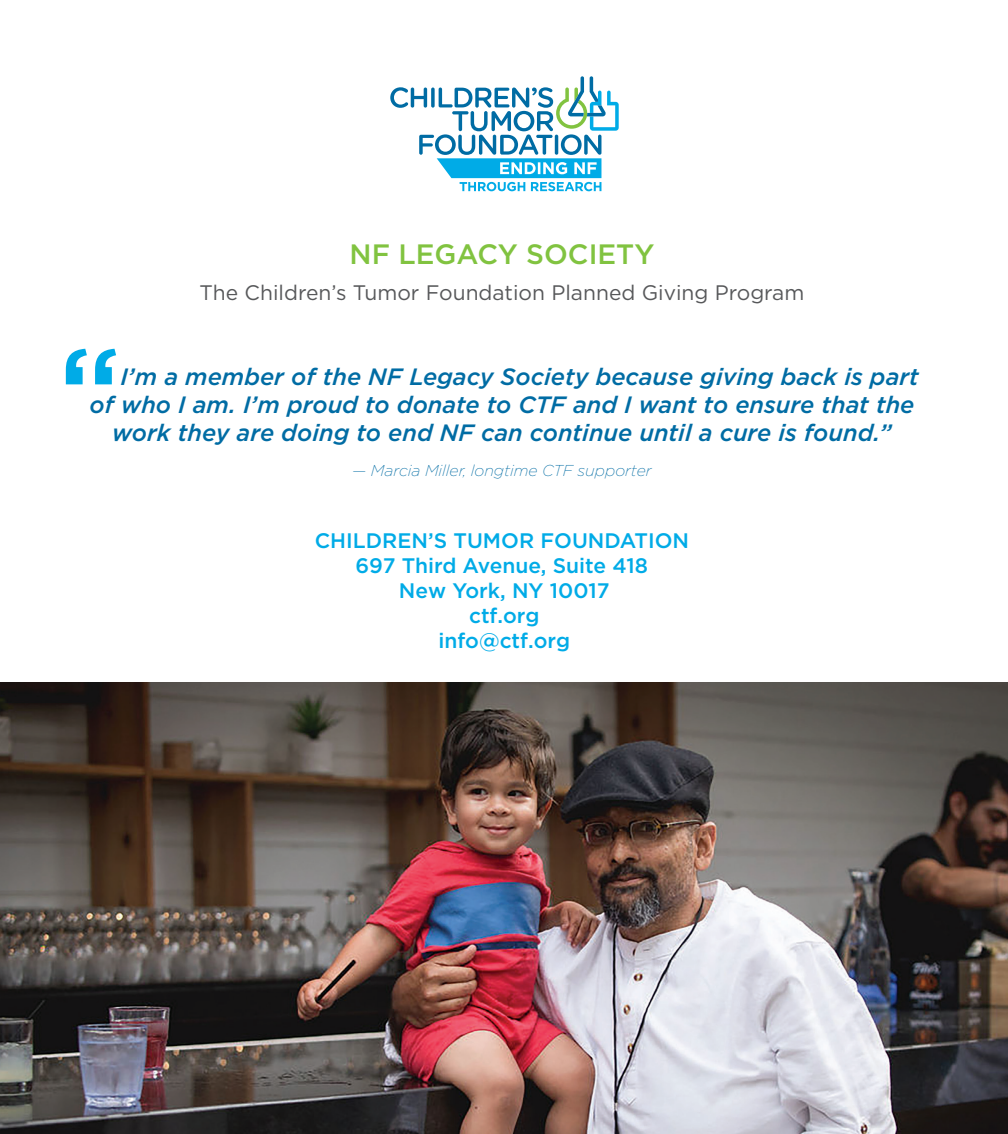
<style>
.page{position:relative;width:1008px;height:1134px;background:#fff}
.page>*{position:absolute;margin:0;border:0;box-sizing:border-box;transform-origin:0 0}
.QUOTATION_MARKS_BIG__gotham{font:500 126px "Gotham";color:#00abe7}
.PARAGRAPH_TITLE__gotham__2{font:500 28px "Gotham";color:#81c340}
.QUOTES__gotham{font:italic 500 23.62px "Gotham";color:#006ca4}
.CONTACT__gotham___80__centered{font:500 21px/24.8px "Gotham";color:#00abe7;text-align:center}
.BODY_TEXT__gotham__80__-centered{font:21px "Gotham";color:#57585a}
.CONTACT__gotham___80__centered-2{font:italic 200 15.75px "Gotham";color:#006ca4}
</style>
<div class="page">
<svg style="left:390px;top:76px;width:229px;height:115px"></svg>
<img style="left:0;top:683px;width:1008px;height:451px">
<p class="PARAGRAPH_TITLE__gotham__2" style="left:350px;top:235px;width:306px">NF LEGACY SOCIETY</p>
<p class="BODY_TEXT__gotham__80__-centered" style="left:200px;top:279px;width:606px">The Children’s Tumor Foundation Planned Giving Program</p>
<p class="QUOTATION_MARKS_BIG__gotham" style="left:58px;top:311px;width:65px">“</p>
<p class="QUOTES__gotham" style="left:121px;top:361px;width:800px">I’m a member of the NF Legacy Society because giving back is part</p>
<p class="QUOTES__gotham" style="left:90px;top:389px;width:826px">of who I am. I’m proud to donate to CTF and I want to ensure that the</p>
<p class="QUOTES__gotham" style="left:112px;top:418px;width:781px">work they are doing to end NF can continue until a cure is found.”</p>
<p class="CONTACT__gotham___80__centered-2" style="left:352px;top:461px;width:301px">— Marcia Miller, longtime CTF supporter</p>
<p class="CONTACT__gotham___80__centered" style="left:315px;top:528px;width:376px">CHILDREN’S TUMOR FOUNDATION<br>697 Third Avenue, Suite 418<br>New York, NY 10017<br>ctf.org<br>info@ctf.org</p>
</div>
